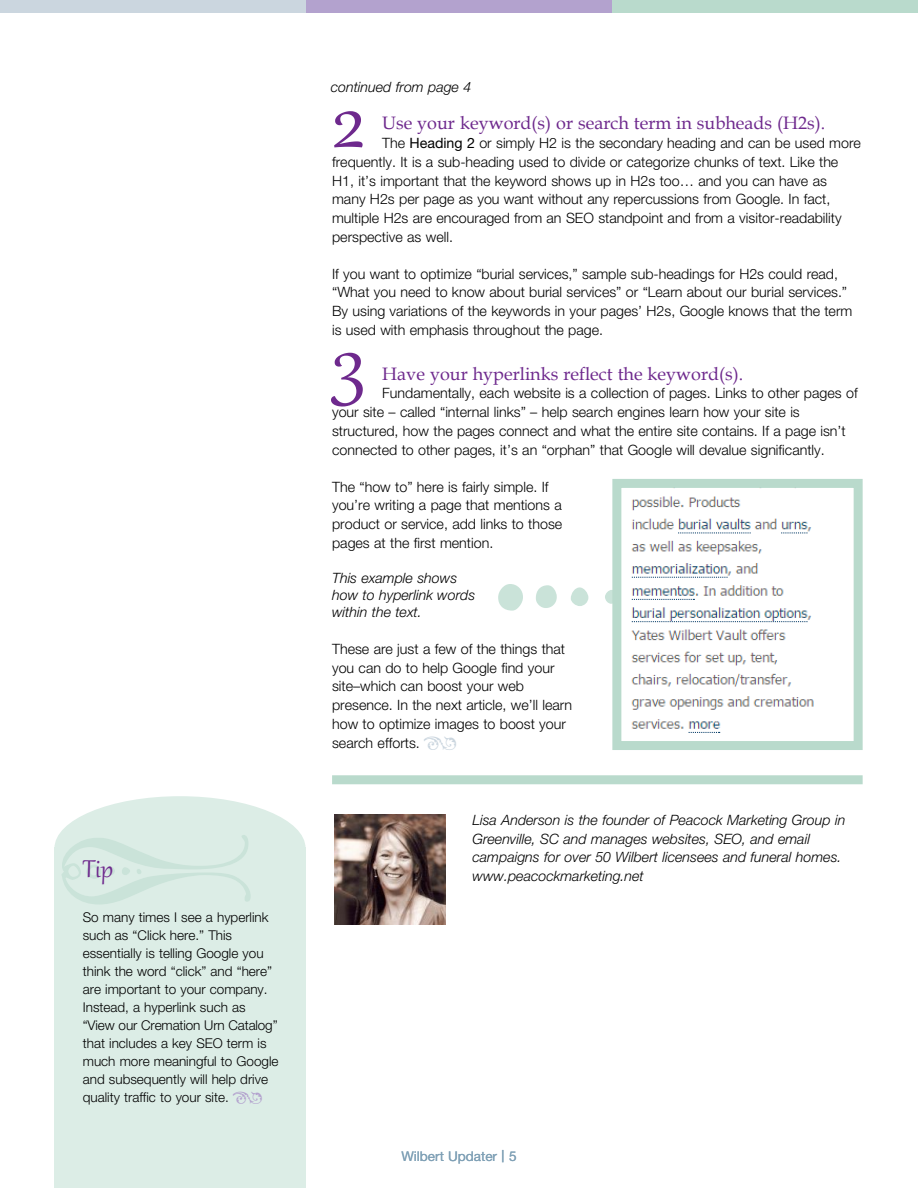
<style>
.page{position:relative;width:918px;height:1188px;background:#fff}
.page>*{position:absolute;margin:0;border:0;box-sizing:border-box;transform-origin:0 0}
.t1{font:99.9px "Gabriola";color:#6e298d}
.t2{font:30px "Gabriola";color:#6e298d}
.t3{font:18px "Book Antiqua";color:#6e298d}
.t4{font:300 14.25px/18.8px "Helvetica Neue";color:#000}
.t5{font:italic 300 14.25px/18.8px "Helvetica Neue";color:#000}
.t6{font:300 13.5px/18px "Helvetica Neue";color:#000}
.t7{font:13.5px "Helvetica Neue";color:#80a1b6}
.s1{font-weight:400}
.s2{font-size:16.5px}
</style>
<div class="page">
<div style="left:0;top:0;width:306px;height:12px;background:#cbd6df"></div>
<div style="left:306px;top:0;width:306px;height:12px;background:#b3a2ce"></div>
<div style="left:612px;top:0;width:306px;height:12px;background:#b9dacc"></div>
<div style="left:332px;top:775px;width:531px;height:9px;background:#b9dacc"></div>
<img style="left:335px;top:814px;width:111px;height:111px">
<div style="left:54px;top:796px;width:252px;height:104px;background:#dcede6;border-radius:50%"></div>
<div style="left:54px;top:848px;width:252px;height:340px;background:#dcede6"></div>
<img style="left:631px;top:496px;width:183px;height:237px">
<div style="left:612px;top:479px;width:251px;height:271px;border:9px solid #b9dacc"></div>
<svg style="left:612px;top:584px;width:8px;height:27px"></svg>
<h2 class="t2" style="left:83px;top:850px;width:32px">Tip</h2>
<p class="t6" style="left:83px;top:908px;width:197px">So many times I see a hyperlink such as “Click here.” This essentially is telling Google you think the word “click” and “here” are important to your company.<br>Instead, a hyperlink such as “View our Cremation Urn Catalog” that includes a key SEO term is much more meaningful to Google and subsequently will help drive quality traffic to your site.</p>
<p class="t5" style="left:331px;top:78px;width:142px">continued from page 4</p>
<h1 class="t1" style="left:332px;top:54px;width:34px">2</h1>
<p class="t3" style="left:382px;top:112px;width:445px">Use your keyword(s) or search term in subheads (H2s).</p>
<p class="t4" style="left:332px;top:133px;width:530px;text-indent:50px">The <span class="s1">Heading 2</span> or simply H2 is the secondary heading and can be used more frequently. It is a sub-heading used to divide or categorize chunks of text. Like the H1, it’s important that the keyword shows up in H2s too… and you can have as many H2s per page as you want without any repercussions from Google. In fact, multiple H2s are encouraged from an SEO standpoint and from a visitor-readability perspective as well.</p>
<p class="t4" style="left:332px;top:264px;width:522px">If you want to optimize “burial services,” sample sub-headings for H2s could read, “What you need to know about burial services” or “Learn about our burial services.” By using variations of the keywords in your pages’ H2s, Google knows that the term is used with emphasis throughout the page.</p>
<h1 class="t1" style="left:332px;top:296px;width:34px">3</h1>
<p class="t3" style="left:382px;top:362px;width:363px">Have your hyperlinks reflect the keyword(s).</p>
<p class="t4" style="left:332px;top:384px;width:527px;text-indent:50px">Fundamentally, each website is a collection of pages. Links to other pages of your site – called “internal links” – help search engines learn how your site is structured, how the pages connect and what the entire site contains. If a page isn’t connected to other pages, it’s an “orphan” that Google will devalue significantly.</p>
<p class="t4" style="left:332px;top:477px;width:232px">The “how to” here is fairly simple. If you’re writing a page that mentions a product or service, add links to those pages at the first mention.</p>
<p class="t5" style="left:332px;top:569px;width:145px;line-height:17.1px">This example shows how to hyperlink words within the text.</p>
<p class="t4" style="left:332px;top:639px;width:241px">These are just a few of the things that you can do to help Google find your site–which can boost your web presence. In the next article, we’ll learn how to optimize images to boost your search efforts.</p>
<p class="t5" style="left:472px;top:810px;width:374px">Lisa Anderson is the founder of Peacock Marketing Group in Greenville, SC and manages websites, SEO, and email campaigns for over 50 Wilbert licensees and funeral homes. www.peacockmarketing.net</p>
<p class="t7" style="left:401px;top:1148px;width:117px">Wilbert Updater <span class="s2">|</span> 5</p>
</div>
